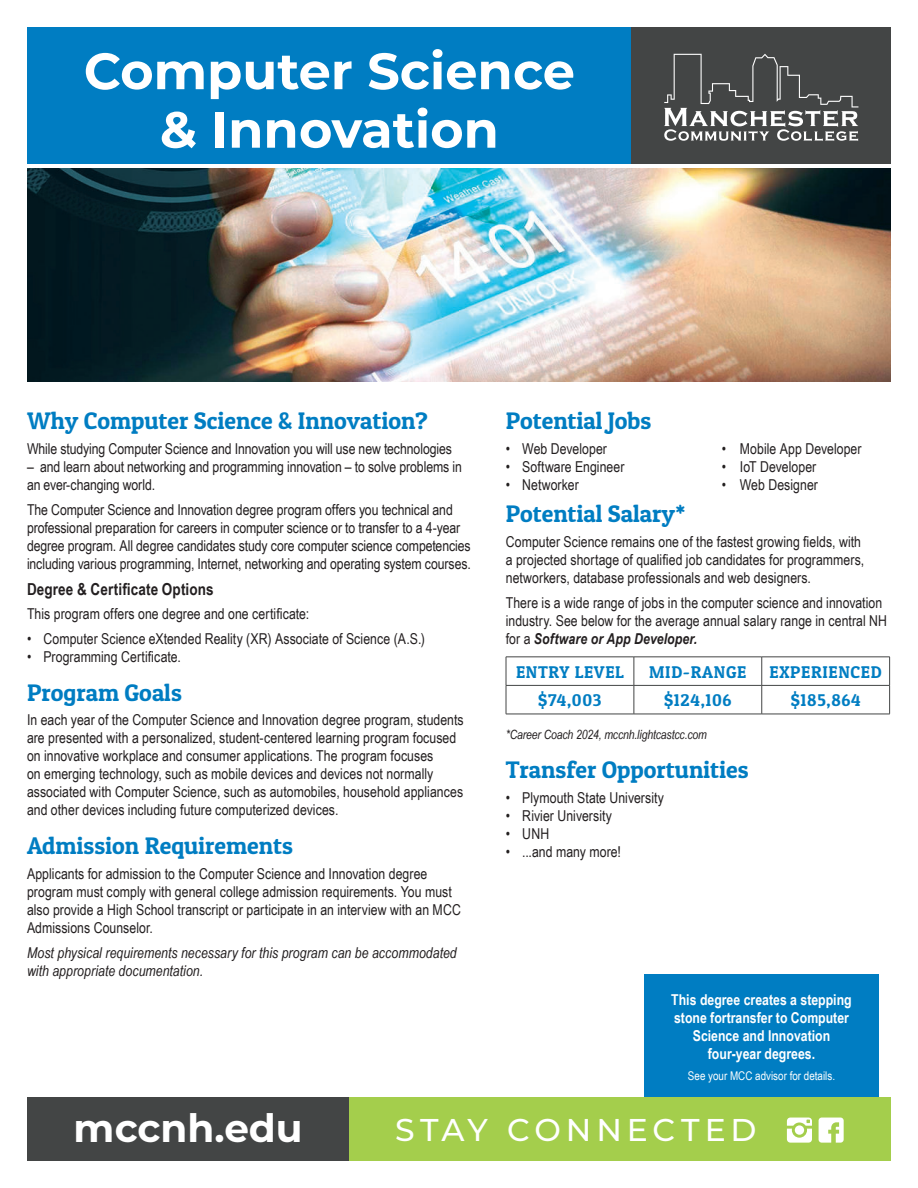
<style>
.page{position:relative;width:918px;height:1188px;background:#fff}
.page>*{position:absolute;margin:0;border:0;box-sizing:border-box;transform-origin:0 0}
.t1{font:700 51px/58.5px "Montserrat";color:#fff;text-align:center}
.t2{font:700 39px "Montserrat";color:#fff}
.t3{font:500 31.5px "Montserrat";letter-spacing:.155em;color:#fff}
.t4{font:24px "Patua One";color:#007dc2}
.t5{font:17.1px "Patua One";letter-spacing:.04em;color:#007dc2}
.t6{font:700 16.5px "Arial Narrow";letter-spacing:.005em;color:#231f20}
.t7{font:15px/18px "Arial Narrow";color:#231f20}
.t8{font:italic 15px/18px "Arial Narrow";letter-spacing:.005em;color:#231f20}
.t9{font:700 15px/18px "Arial Narrow";color:#fff;text-align:center}
.t10{font:italic 12.75px "Arial Narrow";letter-spacing:-.01em;color:#231f20}
.t11{font:12px "Arial Narrow";color:#fff}
.s1{font-weight:700;font-style:italic}
</style>
<div class="page">
<img style="left:27px;top:168px;width:864px;height:214px">
<div style="left:27px;top:27px;width:605px;height:139px;background:#007dc2"></div>
<div style="left:632px;top:27px;width:259px;height:139px;background:#434545"></div>
<svg style="left:664px;top:54px;width:194px;height:87px"></svg>
<div style="left:644px;top:974px;width:235px;height:187px;background:#007dc2"></div>
<hr style="left:506px;top:657px;width:128px;height:1px;background:#434545">
<hr style="left:634px;top:657px;width:128px;height:1px;background:#434545">
<hr style="left:762px;top:657px;width:128px;height:1px;background:#434545">
<svg style="left:506px;top:657px;width:1px;height:57px"></svg>
<hr style="left:506px;top:685px;width:128px;height:1px;background:#434545">
<hr style="left:506px;top:714px;width:128px;height:1px;background:#434545">
<svg style="left:634px;top:657px;width:1px;height:57px"></svg>
<hr style="left:634px;top:685px;width:128px;height:1px;background:#434545">
<hr style="left:634px;top:714px;width:128px;height:1px;background:#434545">
<svg style="left:761px;top:657px;width:1px;height:57px"></svg>
<hr style="left:762px;top:685px;width:128px;height:1px;background:#434545">
<svg style="left:889px;top:657px;width:1px;height:57px"></svg>
<hr style="left:762px;top:714px;width:128px;height:1px;background:#434545">
<hr style="left:27px;top:164px;width:864px;height:4px;background:#fff">
<div style="left:349px;top:1098px;width:542px;height:63px;background:#a4ce4c"></div>
<div style="left:27px;top:1098px;width:322px;height:63px;background:#434545"></div>
<svg style="left:787px;top:1118px;width:25px;height:25px"></svg>
<svg style="left:819px;top:1118px;width:25px;height:25px"></svg>
<h1 class="t1" style="left:84px;top:44px;width:493px">Computer Science &amp; Innovation</h1>
<h3 class="t4" style="left:27px;top:409px;width:402px">Why Computer Science &amp; Innovation?</h3>
<p class="t7" style="left:27px;top:439px;width:427px">While studying Computer Science and Innovation you will use new technologies</p>
<p class="t7" style="left:27px;top:457px;width:436px">– and learn about networking and programming innovation – to solve problems in an ever-changing world.</p>
<p class="t7" style="left:27px;top:500px;width:445px">The Computer Science and Innovation degree program offers you technical and professional preparation for careers in computer science or to transfer to a 4-year degree program. All degree candidates study core computer science competencies including various programming, Internet, networking and operating system courses.</p>
<p class="t6" style="left:27px;top:577px;width:188px">Degree &amp; Certificate Options</p>
<p class="t7" style="left:27px;top:604px;width:284px">This program offers one degree and one certificate:</p>
<p class="t7" style="left:27px;top:629px;width:399px">• Computer Science eXtended Reality (XR) Associate of Science (A.S.)</p>
<p class="t7" style="left:27px;top:647px;width:155px">• Programming Certificate.</p>
<h3 class="t4" style="left:27px;top:680px;width:156px">Program Goals</h3>
<p class="t7" style="left:27px;top:711px;width:438px">In each year of the Computer Science and Innovation degree program, students are presented with a personalized, student-centered learning program focused on innovative workplace and consumer applications. The program focuses<br>on emerging technology, such as mobile devices and devices not normally associated with Computer Science, such as automobiles, household appliances and other devices including future computerized devices.</p>
<h3 class="t4" style="left:27px;top:834px;width:267px">Admission Requirements</h3>
<p class="t7" style="left:27px;top:864px;width:435px">Applicants for admission to the Computer Science and Innovation degree program must comply with general college admission requirements. You must also provide a High School transcript or participate in an interview with an MCC Admissions Counselor.</p>
<p class="t8" style="left:27px;top:945px;width:431px">Most physical requirements necessary for this program can be accommodated with appropriate documentation.</p>
<h3 class="t4" style="left:506px;top:409px;width:147px">Potential Jobs</h3>
<p class="t7" style="left:506px;top:440px;width:103px">• Web Developer</p>
<p class="t7" style="left:722px;top:439px;width:141px">• Mobile App Developer</p>
<p class="t7" style="left:506px;top:458px;width:120px">• Software Engineer</p>
<p class="t7" style="left:722px;top:457px;width:96px">• IoT Developer</p>
<p class="t7" style="left:506px;top:476px;width:75px">• Networker</p>
<p class="t7" style="left:722px;top:475px;width:98px">• Web Designer</p>
<h3 class="t4" style="left:506px;top:502px;width:181px">Potential Salary*</h3>
<p class="t7" style="left:506px;top:532px;width:360px">Computer Science remains one of the fastest growing fields, with a projected shortage of qualified job candidates for programmers, networkers, database professionals and web designers.</p>
<p class="t7" style="left:506px;top:593px;width:383px">There is a wide range of jobs in the computer science and innovation industry. See below for the average annual salary range in central NH for a <span class="s1">Software or App Developer.</span></p>
<p class="t5" style="left:516px;top:663px;width:109px">ENTRY LEVEL</p>
<p class="t5" style="left:649px;top:663px;width:99px">MID-RANGE</p>
<p class="t5" style="left:770px;top:663px;width:114px">EXPERIENCED</p>
<p class="t5" style="left:538px;top:692px;width:65px">$74,003</p>
<p class="t5" style="left:664px;top:692px;width:69px">$124,106</p>
<p class="t5" style="left:791px;top:692px;width:71px">$185,864</p>
<p class="t10" style="left:506px;top:730px;width:203px">*Career Coach 2024, mccnh.lightcastcc.com</p>
<h3 class="t4" style="left:506px;top:757px;width:244px">Transfer Opportunities</h3>
<p class="t7" style="left:506px;top:788px;width:160px">• Plymouth State University</p>
<p class="t7" style="left:506px;top:806px;width:108px">• Rivier University</p>
<p class="t7" style="left:506px;top:824px;width:45px">• UNH</p>
<p class="t7" style="left:506px;top:842px;width:117px">• ...and many more!</p>
<p class="t9" style="left:671px;top:992px;width:182px">This degree creates a stepping stone fortransfer to Computer<br>Science and Innovation four-year degrees.</p>
<p class="t11" style="left:688px;top:1067px;width:149px">See your MCC advisor for details.</p>
<h2 class="t2" style="left:74px;top:1105px;width:231px">mccnh.edu</h2>
<h3 class="t3" style="left:395px;top:1112px;width:363px">STAY CONNECTED</h3>
</div>
